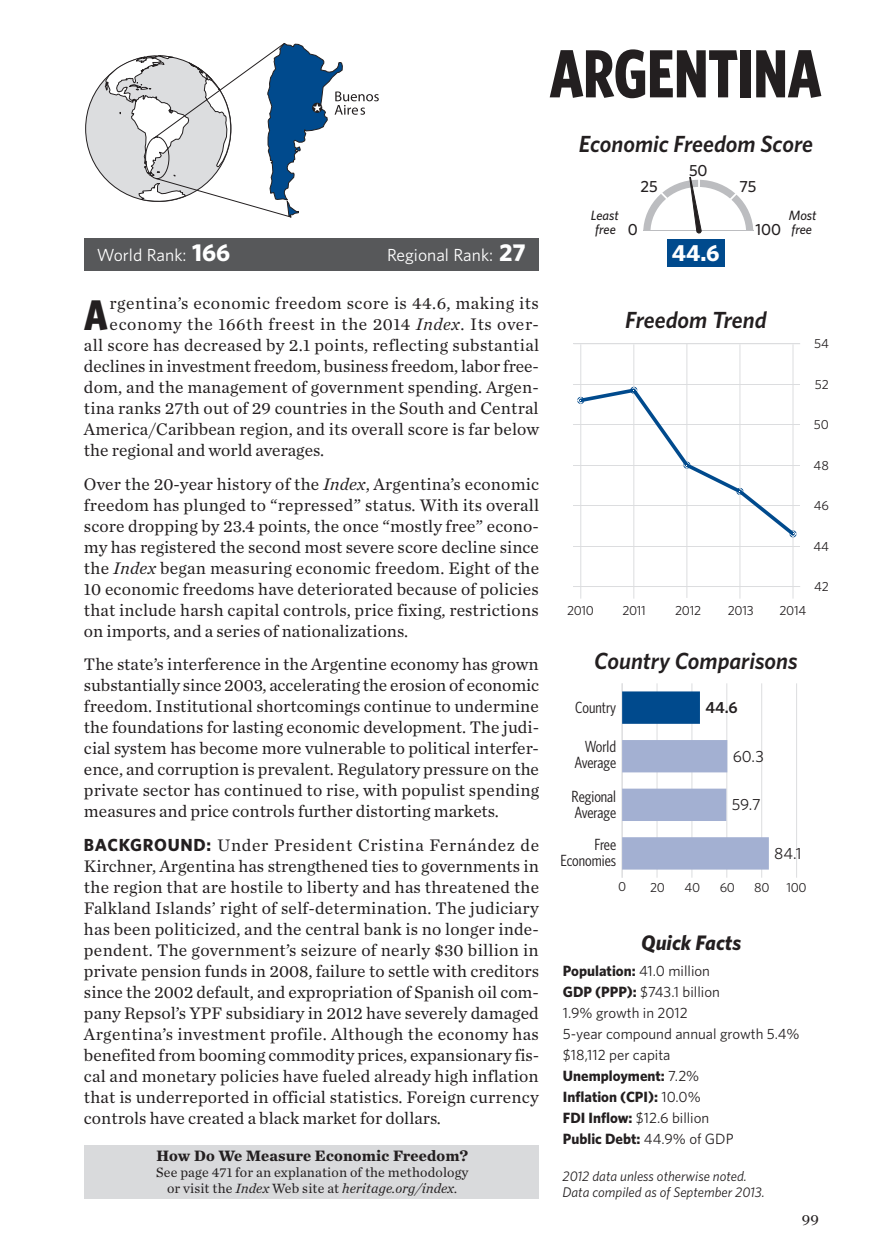
<style>
.page{position:relative;width:882px;height:1260px;background:#fff}
.page>*{position:absolute;margin:0;border:0;box-sizing:border-box;transform-origin:0 0}
.t1{font:700 68.25px "Whitney Condensed";color:#231f20;scale:.9 1}
.t2{font:700 42.88px "Whitney Condensed";color:#231f20}
.t3{font:italic 600 23.45px "Whitney";color:#231f20}
.t4{font:700 23.45px "Whitney";color:#fff}
.t5{font:italic 700 21px "Whitney";color:#231f20}
.t6{font:17.5px/21px "Chronicle Text G1";letter-spacing:.01em;color:#231f20;text-align:justify}
.t7{font:17.5px "Chronicle Text G1";letter-spacing:.03em;color:#231f20}
.t8{font:17.5px "Chronicle Text G1";letter-spacing:.035em;color:#231f20}
.t9{font:17.5px "Whitney";color:#fff}
.t10{font:16.1px/16.1px "Whitney Condensed";color:#231f20;text-align:right}
.t11{font:16.1px "Whitney";color:#231f20}
.t12{font:500 16.1px "Whitney";color:#231f20}
.t13{font:600 16.1px "Whitney";color:#231f20}
.t14{font:700 15.75px "Chronicle Text G1";letter-spacing:.01em;color:#231f20}
.t15{font:15.75px "Chronicle Text G1";color:#231f20}
.t16{font:14.88px/21px "Whitney";color:#231f20}
.t17{font:14px/15.8px "Chronicle Text G1";letter-spacing:.01em;color:#231f20;text-align:center}
.t18{font:italic 14px/15.8px "Whitney";color:#231f20}
.t19{font:italic 500 13.47px "Whitney";color:#231f20}
.t20{font:13.12px "Whitney";letter-spacing:-.025em;color:#231f20}
.s1{font-weight:700;font-size:24.5px}
.s2{font-style:italic}
.s3{font-family:"Whitney";font-weight:700}
.s4{font-weight:700}
</style>
<div class="page">
<div style="left:85px;top:1145px;width:454px;height:54px;background:#d9dadc"></div>
<div style="left:667px;top:239px;width:58px;height:28px;background:#004a8d"></div>
<hr style="left:657px;top:683px;width:1px;height:195px;background:#dcdddf">
<hr style="left:691px;top:683px;width:1px;height:195px;background:#dcdddf">
<hr style="left:726px;top:683px;width:1px;height:195px;background:#dcdddf">
<hr style="left:761px;top:683px;width:1px;height:195px;background:#dcdddf">
<hr style="left:796px;top:683px;width:1px;height:195px;background:#dcdddf">
<hr style="left:622px;top:683px;width:1px;height:195px;background:#dcdddf">
<hr style="left:580px;top:344px;width:1px;height:255px;background:#dcdddf">
<hr style="left:633px;top:344px;width:1px;height:255px;background:#dcdddf">
<hr style="left:686px;top:344px;width:1px;height:254px;background:#dcdddf">
<hr style="left:740px;top:344px;width:1px;height:255px;background:#dcdddf">
<hr style="left:793px;top:344px;width:1px;height:255px;background:#dcdddf">
<hr style="left:643px;top:230px;width:111px;height:1px;background:#bcbdc0">
<hr style="left:574px;top:586px;width:226px;height:1px;background:#dcdddf">
<hr style="left:574px;top:546px;width:226px;height:1px;background:#dcdddf">
<hr style="left:574px;top:505px;width:226px;height:1px;background:#dcdddf">
<hr style="left:574px;top:465px;width:226px;height:1px;background:#dcdddf">
<hr style="left:574px;top:424px;width:226px;height:1px;background:#dcdddf">
<hr style="left:574px;top:384px;width:226px;height:1px;background:#dcdddf">
<hr style="left:574px;top:343px;width:226px;height:1px;background:#dcdddf">
<svg style="left:577px;top:386px;width:220px;height:153px"></svg>
<div style="left:622px;top:691px;width:78px;height:33px;background:#004a8d"></div>
<div style="left:622px;top:740px;width:105px;height:32px;background:#a3b0d2"></div>
<div style="left:622px;top:789px;width:104px;height:32px;background:#a3b0d2"></div>
<div style="left:622px;top:837px;width:147px;height:33px;background:#a3b0d2"></div>
<svg style="left:647px;top:176px;width:101px;height:58px"></svg>
<div style="left:85px;top:238px;width:454px;height:32px;background:#57585a"></div>
<div style="left:85px;top:56px;width:146px;height:146px;background:#dcdddf;border:1px solid #231f20;border-radius:50%"></div>
<svg style="left:105px;top:43px;width:274px;height:175px"></svg>
<h1 class="t1" style="left:550px;top:30px;width:303px">ARGENTINA</h1>
<h3 class="t3" style="left:579px;top:128px;width:236px">Economic Freedom Score</h3>
<p class="t12" style="left:689px;top:159px;width:20px">50</p>
<p class="t12" style="left:640px;top:175px;width:19px">25</p>
<p class="t12" style="left:739px;top:175px;width:18px">75</p>
<p class="t9" style="left:97px;top:243px;width:135px">World Rank: <span class="s1">166</span></p>
<p class="t9" style="left:387px;top:243px;width:140px">Regional Rank: <span class="s1">27</span></p>
<h2 class="t2" style="left:84px;top:288px;width:25px">A</h2>
<p class="t7" style="left:110px;top:290px;width:431px">rgentina’s economic freedom score is 44.6, making its</p>
<p class="t8" style="left:110px;top:311px;width:431px">economy the 166th freest in the 2014 <span class="s2">Index</span>. Its over-</p>
<p class="t6" style="left:84px;top:334px;width:457px">all score has decreased by 2.1 points, reflecting substantial</p>
<p class="t6" style="left:84px;top:355px;width:456px">declines in investment freedom, business freedom, labor free-</p>
<p class="t6" style="left:84px;top:376px;width:457px">dom, and the management of government spending. Argen-</p>
<p class="t6" style="left:84px;top:397px;width:456px">tina ranks 27th out of 29 countries in the South and Central</p>
<p class="t6" style="left:84px;top:418px;width:457px">America/Caribbean region, and its overall score is far below</p>
<p class="t6" style="left:84px;top:439px;width:242px">the regional and world averages.</p>
<p class="t6" style="left:84px;top:472px;width:457px">Over the 20-year history of the <span class="s2">Index</span>, Argentina’s economic freedom has plunged to “repressed” status. With its overall score dropping by 23.4 points, the once “mostly free” econo&shy;my has registered the second most severe score decline since the <span class="s2">Index</span> began measuring economic freedom. Eight of the 10 economic freedoms have deteriorated because of policies that include harsh capital controls, price fixing, restrictions on imports, and a series of nationalizations.</p>
<p class="t6" style="left:84px;top:653px;width:457px">The state’s interference in the Argentine economy has grown substantially since 2003, accelerating the erosion of economic freedom. Institutional shortcomings continue to undermine the foundations for lasting economic development. The judi&shy;cial system has become more vulnerable to political interfer&shy;ence, and corruption is prevalent. Regulatory pressure on the private sector has continued to rise, with populist spending measures and price controls further distorting markets.</p>
<p class="t6" style="left:84px;top:834px;width:457px"><span class="s3">BACKGROUND:</span> Under President Cristina Fernández de Kirchner, Argentina has strengthened ties to governments in the region that are hostile to liberty and has threatened the Falkland Islands’ right of self-determination. The judiciary has been politicized, and the central bank is no longer inde&shy;pendent. The government’s seizure of nearly $30 billion in private pension funds in 2008, failure to settle with creditors since the 2002 default, and expropriation of Spanish oil com&shy;pany Repsol’s YPF subsidiary in 2012 have severely damaged Argentina’s investment profile. Although the economy has benefited from booming commodity prices, expansionary fis&shy;cal and monetary policies have fueled already high inflation that is underreported in official statistics. Foreign currency controls have created a black market for dollars.</p>
<p class="t19" style="left:591px;top:206px;width:29px">Least</p>
<p class="t19" style="left:789px;top:206px;width:29px">Most</p>
<p class="t19" style="left:595px;top:220px;width:22px">free</p>
<p class="t19" style="left:792px;top:220px;width:22px">free</p>
<p class="t12" style="left:628px;top:218px;width:12px">0</p>
<p class="t12" style="left:755px;top:218px;width:27px">100</p>
<h3 class="t4" style="left:672px;top:237px;width:49px">44.6</h3>
<h3 class="t3" style="left:625px;top:304px;width:143px">Freedom Trend</h3>
<p class="t20" style="left:814px;top:335px;width:16px">54</p>
<p class="t20" style="left:815px;top:375px;width:16px">52</p>
<p class="t20" style="left:814px;top:416px;width:17px">50</p>
<p class="t20" style="left:814px;top:456px;width:17px">48</p>
<p class="t20" style="left:814px;top:497px;width:17px">46</p>
<p class="t20" style="left:813px;top:537px;width:17px">44</p>
<p class="t20" style="left:567px;top:602px;width:28px">2010</p>
<p class="t20" style="left:622px;top:602px;width:25px">2011</p>
<p class="t20" style="left:675px;top:602px;width:27px">2012</p>
<p class="t20" style="left:728px;top:602px;width:27px">2013</p>
<p class="t20" style="left:780px;top:602px;width:28px">2014</p>
<p class="t20" style="left:814px;top:578px;width:16px">42</p>
<h3 class="t3" style="left:594px;top:645px;width:205px">Country Comparisons</h3>
<p class="t10" style="left:575px;top:699px;width:43px">Country</p>
<p class="t10" style="left:574px;top:738px;width:43px">World<br>Average</p>
<p class="t10" style="left:572px;top:788px;width:46px;text-align:left">Regional<br>Average</p>
<p class="t10" style="left:561px;top:836px;width:57px">Free<br>Economies</p>
<p class="t13" style="left:705px;top:697px;width:34px">44.6</p>
<p class="t11" style="left:733px;top:745px;width:33px">60.3</p>
<p class="t11" style="left:732px;top:794px;width:30px">59.7</p>
<p class="t11" style="left:774px;top:843px;width:29px">84.1</p>
<p class="t20" style="left:618px;top:878px;width:10px">0</p>
<p class="t20" style="left:650px;top:878px;width:16px">20</p>
<p class="t20" style="left:685px;top:878px;width:17px">40</p>
<p class="t20" style="left:720px;top:878px;width:17px">60</p>
<p class="t20" style="left:754px;top:878px;width:17px">80</p>
<p class="t20" style="left:786px;top:878px;width:22px">100</p>
<p class="t5" style="left:641px;top:928px;width:102px">Quick Facts</p>
<p class="t16" style="left:563px;top:960px;width:238px"><span class="s4">Population:</span> 41.0 million<br><span class="s4">GDP (PPP):</span> $743.1 billion<br>1.9% growth in 2012<br>5-year compound annual growth 5.4% $18,112 per capita<br><span class="s4">Unemployment:</span> 7.2%<br><span class="s4">Inflation (CPI):</span> 10.0%<br><span class="s4">FDI Inflow:</span> $12.6 billion<br><span class="s4">Public Debt:</span> 44.9% of GDP</p>
<p class="t14" style="left:157px;top:1143px;width:313px">How Do We Measure Economic Freedom?</p>
<p class="t17" style="left:156px;top:1164px;width:314px">See page 471 for an explanation of the methodology or visit the <span class="s2">Index</span> Web site at <span class="s2">heritage.org/index.</span></p>
<p class="t18" style="left:563px;top:1168px;width:204px">2012 data unless otherwise noted.<br>Data compiled as of September 2013.</p>
<p class="t15" style="left:802px;top:1208px;width:19px">99</p>
</div>
